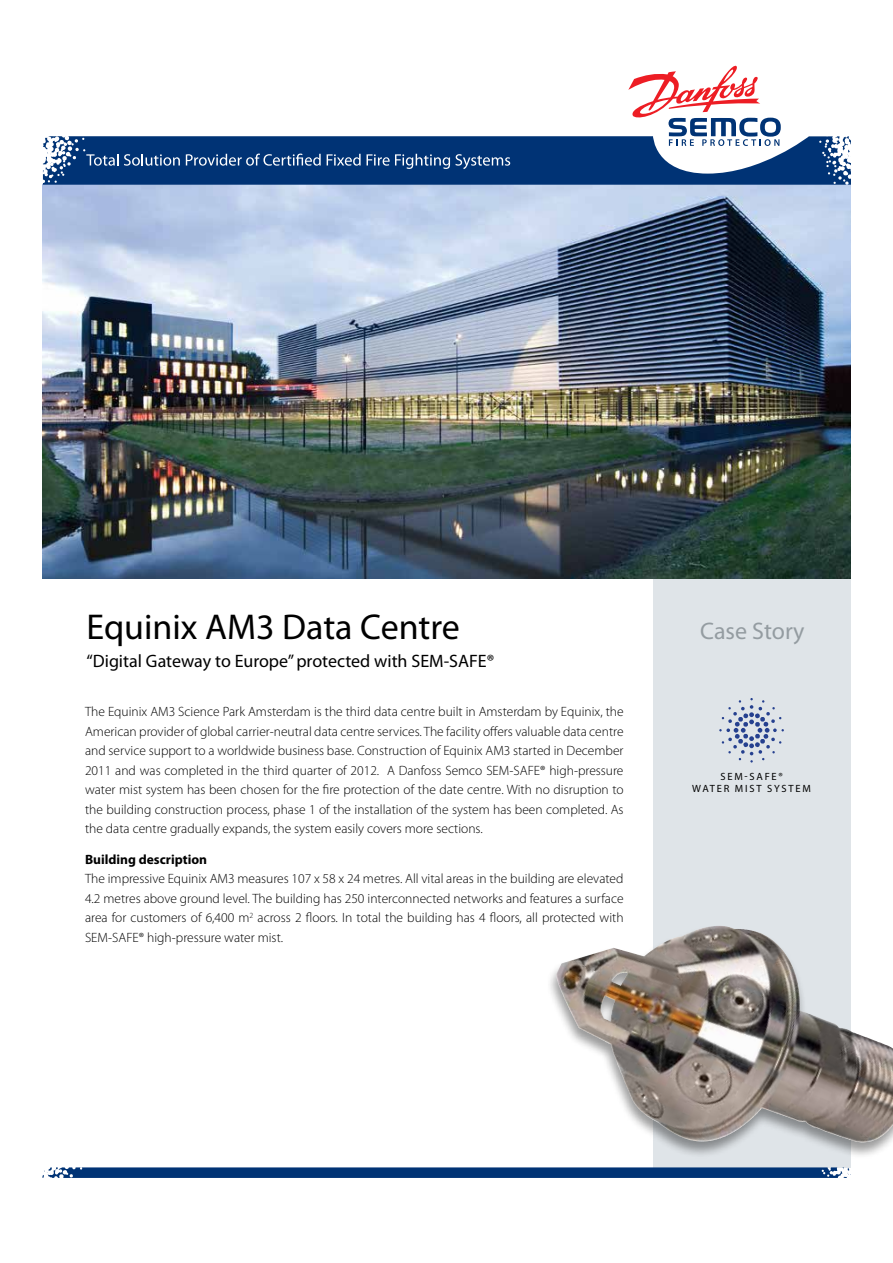
<style>
.page{position:relative;width:893px;height:1263px;background:#fff}
.page>*{position:absolute;margin:0;border:0;box-sizing:border-box;transform-origin:0 0}
.t1{font:36px "Myriad Pro";color:#000}
.t2{font:24px "Myriad Pro";color:#949ca1}
.t3{font:18px "Myriad Pro";color:#000}
.t4{font:300 13.5px/19.5px "Myriad Pro";color:#000;text-align:justify}
.t5{font:700 13.5px "Myriad Pro";color:#000}
.t6{font:10.5px/12px "Myriad Pro";letter-spacing:.17em;color:#000;text-align:center}
</style>
<div class="page">
<div style="left:653px;top:578px;width:198px;height:589px;background:#dfe4e8"></div>
<img style="left:43px;top:185px;width:808px;height:393px">
<svg style="left:43px;top:65px;width:808px;height:120px"></svg>
<svg style="left:43px;top:1167px;width:808px;height:11px;background:#154380"></svg>
<svg style="left:719px;top:698px;width:65px;height:64px"></svg>
<div style="left:546px;top:925px;width:347px;height:235px;background:#000;opacity:.4"></div>
<img style="left:652px;top:926px;width:67px;height:24px">
<h1 class="t1" style="left:86px;top:605px;width:375px">Equinix AM3 Data Centre</h1>
<h2 class="t2" style="left:700px;top:616px;width:106px">Case Story</h2>
<h3 class="t3" style="left:86px;top:650px;width:409px">“Digital Gateway to Europe” protected with SEM-SAFE®</h3>
<p class="t4" style="left:85px;top:702px;width:540px">The Equinix AM3 Science Park Amsterdam is the third data centre built in Amsterdam by Equinix, the American provider of global carrier-neutral data centre services. The facility offers valuable data centre and service support to a worldwide business base. Construction of Equinix AM3 started in December 2011 and was completed in the third quarter of 2012. A Danfoss Semco SEM-SAFE® high-pressure water mist system has been chosen for the fire protection of the date centre. With no disruption to the building construction process, phase 1 of the installation of the system has been completed. As the data centre gradually expands, the system easily covers more sections.</p>
<p class="t5" style="left:85px;top:850px;width:124px">Building description</p>
<p class="t4" style="left:85px;top:869px;width:540px">The impressive Equinix AM3 measures 107 x 58 x 24 metres. All vital areas in the building are elevated 4.2 metres above ground level. The building has 250 interconnected networks and features a surface area for customers of 6,400 m<sup>2</sup> across 2 floors. In total the building has 4 floors, all protected with SEM-SAFE® high-pressure water mist.</p>
<p class="t6" style="left:692px;top:770px;width:120px">SEM-SAFE®<br>WATER MIST SYSTEM</p>
</div>
